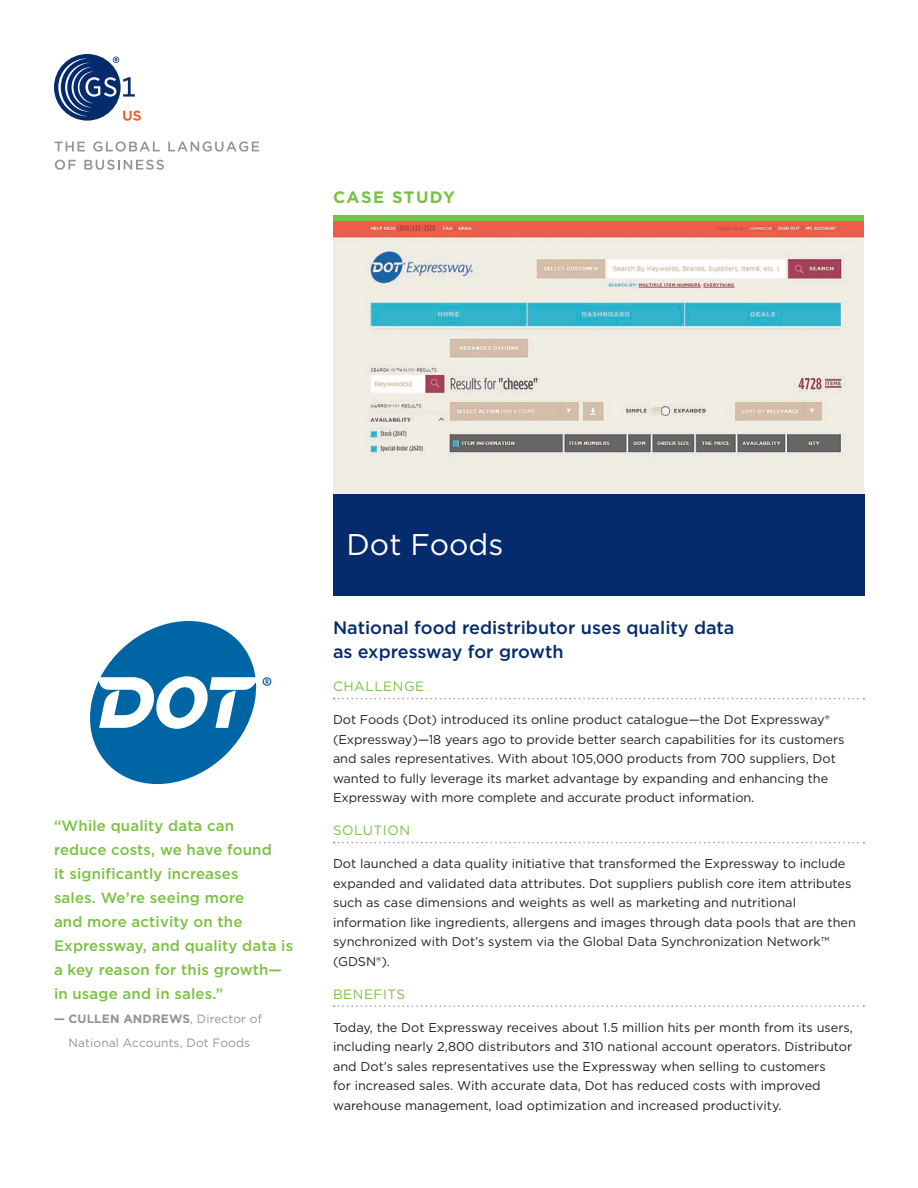
<style>
.page{position:relative;width:918px;height:1188px;background:#fff}
.page>*{position:absolute;margin:0;border:0;box-sizing:border-box;transform-origin:0 0}
.t1{font:30px "Gotham";color:#fff}
.Introduction{font:500 18px/24px "Gotham";color:#052b6c}
.Head_One{font:700 16.5px "Gotham";letter-spacing:.09em;color:#79c142}
.Callout__Dotted_Rule{font:500 15px/24px "Gotham";letter-spacing:.01em;color:#79c142}
.Subhead_2_with_Dotte{font:13.5px "Gotham";letter-spacing:.04em;color:#79c142}
.Text_1{font:12.75px/19.5px "Gotham";color:#231f20}
.Callout__Dotted_Rule-2{font:12px/24px "Gotham";letter-spacing:.01em;color:#919396;text-align:center}
.s1{font-weight:700}
</style>
<div class="page">
<svg style="left:55px;top:142px;width:30px;height:9px"></svg>
<svg style="left:93px;top:141px;width:67px;height:11px"></svg>
<svg style="left:168px;top:141px;width:91px;height:11px"></svg>
<svg style="left:55px;top:160px;width:21px;height:10px"></svg>
<svg style="left:84px;top:160px;width:80px;height:10px"></svg>
<div style="left:54px;top:54px;width:67px;height:67px;background:#052b6c;border-radius:50%"></div>
<svg style="left:58px;top:57px;width:83px;height:64px"></svg>
<img style="left:333px;top:220px;width:531px;height:275px">
<svg style="left:334px;top:698px;width:530px;height:1px"></svg>
<svg style="left:334px;top:842px;width:530px;height:1px"></svg>
<svg style="left:334px;top:1005px;width:530px;height:2px"></svg>
<div style="left:333px;top:215px;width:531px;height:5px;background:#79c142"></div>
<div style="left:333px;top:495px;width:532px;height:101px;background:#052b6c"></div>
<svg style="left:90px;top:621px;width:166px;height:163px"></svg>
<svg style="left:263px;top:677px;width:8px;height:9px"></svg>
<p class="Head_One" style="left:333px;top:186px;width:124px">CASE STUDY</p>
<p class="Callout__Dotted_Rule" style="left:54px;top:813px;width:241px">“While quality data can<br>reduce costs, we have found<br>it significantly increases<br>sales. We’re seeing more<br>and more activity on the<br>Expressway, and quality data is a key reason for this growth— in usage and in sales.”</p>
<p class="Callout__Dotted_Rule-2" style="left:54px;top:1007px;width:210px"><span class="s1">— CULLEN ANDREWS</span>, Director of<br>National Accounts, Dot Foods</p>
<p class="t1" style="left:346px;top:525px;width:158px">Dot Foods</p>
<p class="Introduction" style="left:333px;top:615px;width:403px">National food redistributor uses quality data as expressway for growth</p>
<p class="Subhead_2_with_Dotte" style="left:333px;top:678px;width:93px">CHALLENGE</p>
<p class="Text_1" style="left:333px;top:710px;width:513px">Dot Foods (Dot) introduced its online product catalogue—the Dot Expressway® (Expressway)—18 years ago to provide better search capabilities for its customers and sales representatives. With about 105,000 products from 700 suppliers, Dot wanted to fully leverage its market advantage by expanding and enhancing the Expressway with more complete and accurate product information.</p>
<p class="Subhead_2_with_Dotte" style="left:333px;top:822px;width:79px">SOLUTION</p>
<p class="Text_1" style="left:333px;top:854px;width:525px">Dot launched a data quality initiative that transformed the Expressway to include expanded and validated data attributes. Dot suppliers publish core item attributes such as case dimensions and weights as well as marketing and nutritional information like ingredients, allergens and images through data pools that are then synchronized with Dot’s system via the Global Data Synchronization Network™ (GDSN®).</p>
<p class="Subhead_2_with_Dotte" style="left:333px;top:985px;width:74px">BENEFITS</p>
<p class="Text_1" style="left:333px;top:1017px;width:522px">Today, the Dot Expressway receives about 1.5 million hits per month from its users, including nearly 2,800 distributors and 310 national account operators. Distributor and Dot’s sales representatives use the Expressway when selling to customers<br>for increased sales. With accurate data, Dot has reduced costs with improved warehouse management, load optimization and increased productivity.</p>
</div>
